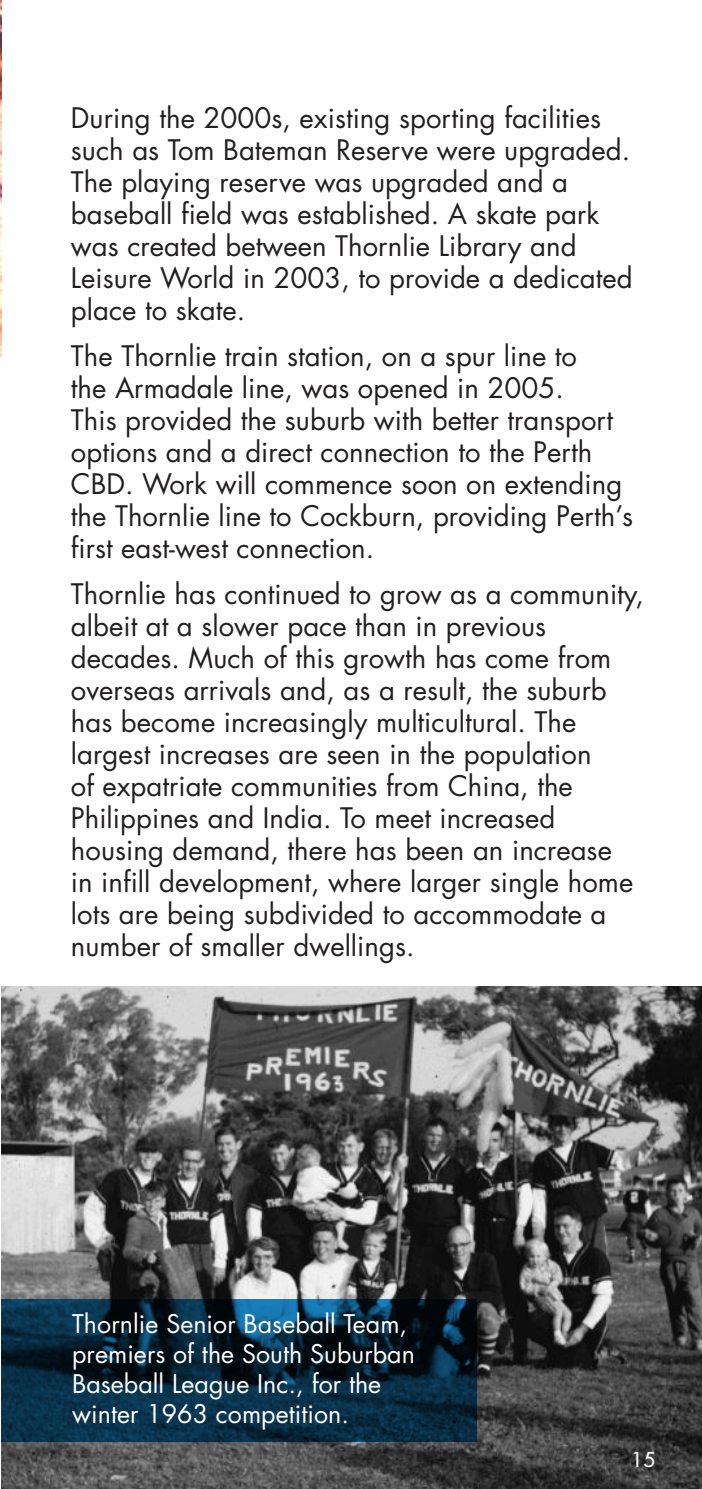
<style>
.page{position:relative;width:702px;height:1489px;background:#fff}
.page>*{position:absolute;margin:0;border:0;box-sizing:border-box;transform-origin:0 0}
.DL_Body_Text_-_black{font:27.5px/32px "Futura";color:#231f20}
.sub_image_text{font:25px/30px "Futura";color:#fff}
.dates_white{font:20px "Futura";color:#fff}
</style>
<div class="page">
<img style="left:1px;top:986px;width:701px;height:502px">
<svg style="left:1px;top:1298px;width:475px;height:142px;background:#08293d"></svg>
<img style="left:0;top:0;width:1px;height:356px">
<p class="DL_Body_Text_-_black" style="left:71px;top:102px;width:563px">During the 2000s, existing sporting facilities such as Tom Bateman Reserve were upgraded.<br>The playing reserve was upgraded and a baseball field was established. A skate park was created between Thornlie Library and Leisure World in 2003, to provide a dedicated place to skate.</p>
<p class="DL_Body_Text_-_black" style="left:71px;top:340px;width:563px">The Thornlie train station, on a spur line to<br>the Armadale line, was opened in 2005.<br>This provided the suburb with better transport options and a direct connection to the Perth CBD. Work will commence soon on extending the Thornlie line to Cockburn, providing Perth’s first east-west connection.</p>
<p class="DL_Body_Text_-_black" style="left:71px;top:578px;width:574px">Thornlie has continued to grow as a community, albeit at a slower pace than in previous decades. Much of this growth has come from overseas arrivals and, as a result, the suburb has become increasingly multicultural. The largest increases are seen in the population<br>of expatriate communities from China, the Philippines and India. To meet increased housing demand, there has been an increase<br>in infill development, where larger single home lots are being subdivided to accommodate a number of smaller dwellings.</p>
<p class="sub_image_text" style="left:72px;top:1308px;width:344px">Thornlie Senior Baseball Team, premiers of the South Suburban<br>Baseball League Inc., for the winter 1963 competition.</p>
<p class="dates_white" style="left:631px;top:1446px;width:25px">15</p>
</div>
